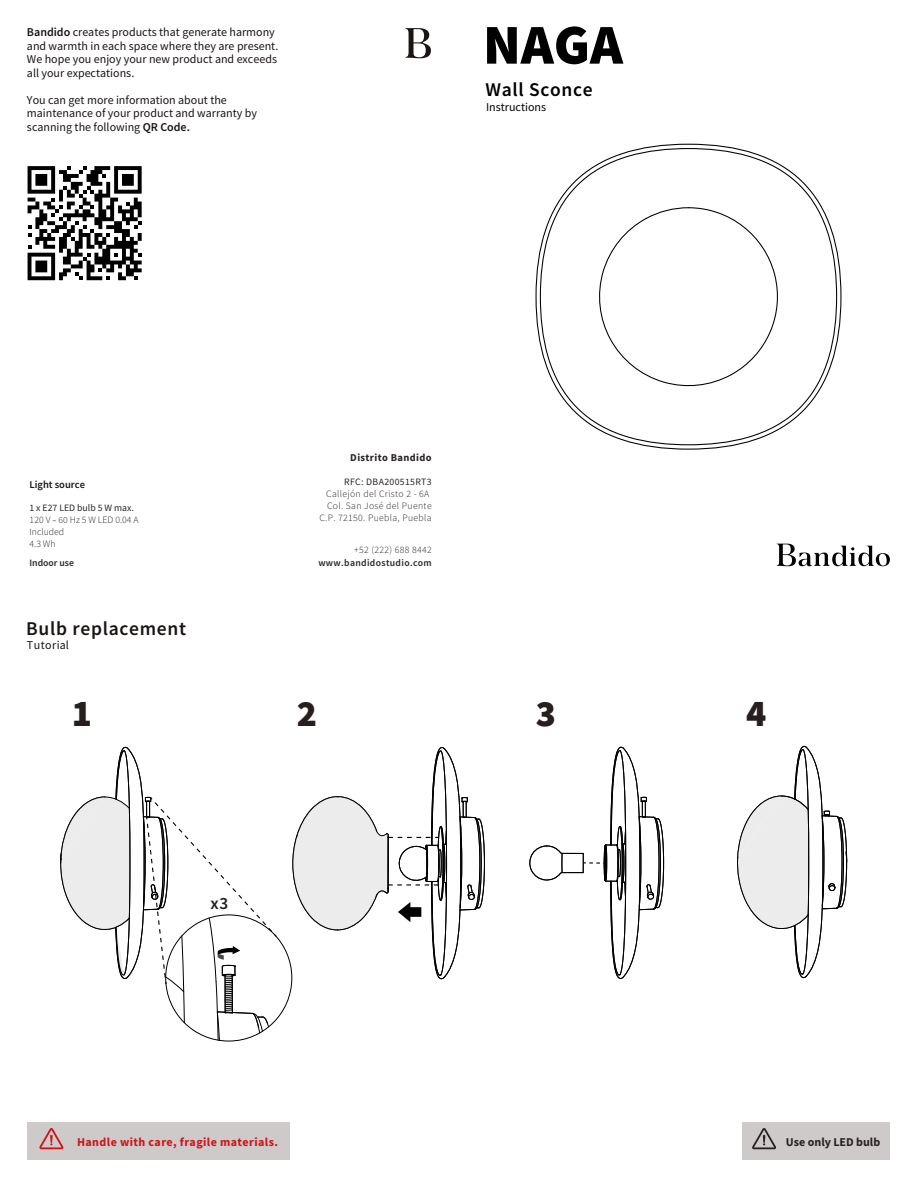
<style>
.page{position:relative;width:918px;height:1188px;background:#fff}
.page>*{position:absolute;margin:0;border:0;box-sizing:border-box;transform-origin:0 0}
.t1{font:900 56.25px "Source Sans Pro";color:#000}
.t2{font:900 37.5px "Source Sans Pro";color:#271e1e}
.t3{font:600 19.5px "Source Sans Pro";letter-spacing:.035em;color:#1a1413}
.t4{font:600 19.5px "Source Sans Pro";letter-spacing:.035em;color:#000}
.t5{font:600 17.25px "Source Sans Pro";color:#1d1d1b}
.t6{font:12px/13.5px "Source Sans Pro";color:#1a1413}
.t7{font:700 12px "Source Sans Pro";letter-spacing:.035em;color:#cd1417}
.t8{font:700 12px "Source Sans Pro";color:#2a2324}
.t9{font:12px "Source Sans Pro";color:#000}
.t10{font:12px "Source Sans Pro";letter-spacing:.035em;color:#1a1413}
.t11{font:700 10.5px "Source Sans Pro";letter-spacing:.035em;color:#2a2324}
.t12{font:600 10.5px "Source Sans Pro";color:#1a1413}
.t13{font:300 9.75px/11.9px "Source Sans Pro";letter-spacing:.035em;color:#2a2324;text-align:right}
.t14{font:300 9.75px/12px "Source Sans Pro";color:#2a2324}
.t15{font:600 9.75px "Source Sans Pro";letter-spacing:.035em;color:#2a2324}
.t16{font:9.75px "Source Sans Pro";letter-spacing:.035em;color:#2a2324}
.t17{font:600 9.75px "Source Sans Pro";color:#2a2324}
.s1{font-weight:600}
.s2{font-weight:400}
.s3{font-size:9px}
</style>
<div class="page">
<svg style="left:777px;top:544px;width:113px;height:22px"></svg>
<svg style="left:405px;top:28px;width:26px;height:30px"></svg>
<svg style="left:28px;top:166px;width:114px;height:114px"></svg>
<svg style="left:539px;top:147px;width:299px;height:299px"></svg>
<svg style="left:737px;top:746px;width:110px;height:233px"></svg>
<svg style="left:60px;top:747px;width:425px;height:295px"></svg>
<svg style="left:529px;top:747px;width:135px;height:232px"></svg>
<div style="left:27px;top:1122px;width:262px;height:38px;background:#cdcac9"></div>
<svg style="left:39px;top:1128px;width:24px;height:21px"></svg>
<div style="left:743px;top:1122px;width:147px;height:38px;background:#cdcac9"></div>
<svg style="left:752px;top:1128px;width:24px;height:21px"></svg>
<p class="t6" style="left:27px;top:26px;width:253px"><span class="s1">Bandido</span> creates products that generate harmony and warmth in each space where they are present.<br>We hope you enjoy your new product and exceeds all your expectations.</p>
<p class="t6" style="left:27px;top:93px;width:232px">You can get more information about the maintenance of your product and warranty by scanning the following <span class="s1">QR Code.</span></p>
<h1 class="t1" style="left:483px;top:8px;width:141px">NAGA</h1>
<h3 class="t4" style="left:485px;top:77px;width:109px">Wall Sconce</h3>
<p class="t9" style="left:486px;top:99px;width:62px">Instructions</p>
<p class="t12" style="left:30px;top:477px;width:57px">Light source</p>
<p class="t14" style="left:30px;top:502px;width:111px"><span class="s2">1 x E27 LED bulb 5 W max.<br></span>120 V <span class="s3">̴ 60</span> Hz 5 W LED 0.04 A<br>Included<br>4.3 Wh</p>
<p class="t17" style="left:30px;top:557px;width:46px">Indoor use</p>
<h3 class="t3" style="left:26px;top:615px;width:161px">Bulb replacement</h3>
<p class="t10" style="left:27px;top:638px;width:43px">Tutorial</p>
<p class="t11" style="left:350px;top:450px;width:83px">Distrito Bandido</p>
<p class="t16" style="left:344px;top:475px;width:89px">RFC: DBA200515RT3</p>
<p class="t13" style="left:319px;top:488px;width:114px">Callejón del Cristo 2 - 6A<br>Col. San José del Puente<br>C.P. 72150. Puebla, Puebla</p>
<p class="t13" style="left:354px;top:544px;width:79px">+52 (222) 688 8442</p>
<p class="t15" style="left:318px;top:556px;width:115px">www.bandidostudio.com</p>
<h2 class="t2" style="left:72px;top:689px;width:22px">1</h2>
<h2 class="t2" style="left:297px;top:689px;width:22px">2</h2>
<h3 class="t5" style="left:211px;top:892px;width:19px">x3</h3>
<h2 class="t2" style="left:536px;top:689px;width:22px">3</h2>
<h2 class="t2" style="left:746px;top:689px;width:22px">4</h2>
<p class="t7" style="left:77px;top:1134px;width:203px">Handle with care, fragile materials.</p>
<p class="t8" style="left:786px;top:1134px;width:96px">Use only LED bulb</p>
</div>
